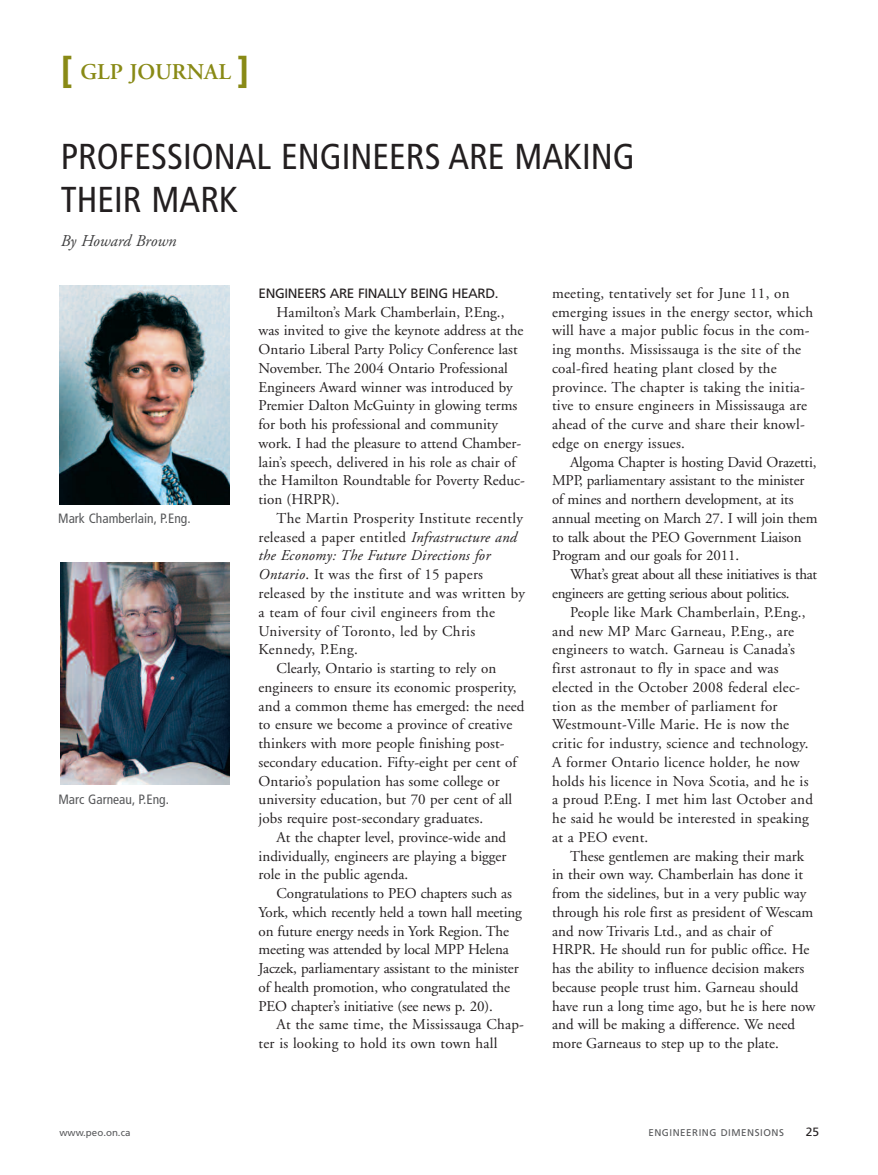
<style>
.page{position:relative;width:878px;height:1175px;background:#fff}
.page>*{position:absolute;margin:0;border:0;box-sizing:border-box;transform-origin:0 0}
.t1{font:condensed 36px/43.2px "Frutiger";color:#231f20}
.t2{font:600 22.5px "Adobe Garamond";color:#898a16}
.t3{font:italic 16.5px "Adobe Garamond";letter-spacing:-.01em;color:#3e3e3f}
.t4{font:15px/18.8px "Adobe Garamond";color:#231f20}
.t5{font:15px "Adobe Garamond";letter-spacing:.02em;color:#231f20}
.t6{font:15px/18.8px "Adobe Garamond";letter-spacing:-.02em;color:#231f20}
.t7{font:italic 15px "Adobe Garamond";letter-spacing:.02em;color:#231f20}
.t8{font:condensed 13.5px "Frutiger";color:#57585a}
.t9{font:13.5px "Frutiger";letter-spacing:-.03em;color:#231f20}
.t10{font:12px "Frutiger";color:#231f20}
.t11{font:9.75px "Frutiger";letter-spacing:.055em;color:#57585a}
.t12{font:9.75px "Frutiger";color:#57585a}
.s1{font-family:"Frutiger";font-weight:700;font-size:36px}
.s2{font-style:italic}
</style>
<div class="page">
<img style="left:59px;top:285px;width:170px;height:219px">
<img style="left:60px;top:562px;width:169px;height:223px">
<h2 class="t2" style="left:61px;top:63px;width:190px"><span class="s1">[</span> GLP JOURNAL <span class="s1">]</span></h2>
<h1 class="t1" style="left:61px;top:138px;width:575px">PROFESSIONAL ENGINEERS ARE MAKING<br>THEIR MARK</h1>
<p class="t3" style="left:61px;top:234px;width:117px">By Howard Brown</p>
<p class="t8" style="left:58px;top:513px;width:134px">Mark Chamberlain, P.Eng.</p>
<p class="t8" style="left:58px;top:794px;width:112px">Marc Garneau, P.Eng.</p>
<p class="t9" style="left:258px;top:288px;width:241px">ENGINEERS ARE FINALLY BEING HEARD.</p>
<p class="t4" style="left:258px;top:304px;width:268px;text-indent:18px">Hamilton’s Mark Chamberlain, P.Eng., was invited to give the keynote address at the Ontario Liberal Party Policy Conference last November. The 2004 Ontario Professional Engineers Award winner was introduced by Premier Dalton McGuinty in glowing terms for both his professional and community work. I had the pleasure to attend Chamber&shy;lain’s speech, delivered in his role as chair of the Hamilton Roundtable for Poverty Reduc&shy;tion (HRPR).</p>
<p class="t5" style="left:276px;top:512px;width:248px">The Martin Prosperity Institute recently</p>
<p class="t5" style="left:258px;top:531px;width:260px">released a paper entitled <span class="s2">Infrastructure and</span></p>
<p class="t7" style="left:258px;top:550px;width:233px">the Economy: The Future Directions for</p>
<p class="t5" style="left:258px;top:568px;width:226px"><span class="s2">Ontario</span>. It was the first of 15 papers</p>
<p class="t5" style="left:258px;top:587px;width:268px">released by the institute and was written by</p>
<p class="t5" style="left:258px;top:606px;width:238px">a team of four civil engineers from the</p>
<p class="t5" style="left:258px;top:625px;width:218px">University of Toronto, led by Chris</p>
<p class="t5" style="left:258px;top:643px;width:101px">Kennedy, P.Eng.</p>
<p class="t4" style="left:276px;top:660px;width:221px">Clearly, Ontario is starting to rely on</p>
<p class="t4" style="left:258px;top:679px;width:259px">engineers to ensure its economic prosperity,</p>
<p class="t4" style="left:258px;top:697px;width:267px">and a common theme has emerged: the need</p>
<p class="t4" style="left:258px;top:716px;width:255px">to ensure we become a province of creative</p>
<p class="t4" style="left:258px;top:735px;width:247px">thinkers with more people finishing post-</p>
<p class="t4" style="left:258px;top:754px;width:260px">secondary education. Fifty-eight per cent of</p>
<p class="t4" style="left:258px;top:772px;width:243px">Ontario’s population has some college or</p>
<p class="t4" style="left:258px;top:791px;width:255px">university education, but 70 per cent of all</p>
<p class="t4" style="left:258px;top:810px;width:226px">jobs require post-secondary graduates.</p>
<p class="t4" style="left:276px;top:829px;width:231px">At the chapter level, province-wide and</p>
<p class="t4" style="left:258px;top:847px;width:249px">individually, engineers are playing a bigger</p>
<p class="t4" style="left:258px;top:866px;width:151px">role in the public agenda.</p>
<p class="t4" style="left:276px;top:885px;width:237px">Congratulations to PEO chapters such as</p>
<p class="t4" style="left:258px;top:904px;width:265px">York, which recently held a town hall meeting</p>
<p class="t4" style="left:258px;top:922px;width:252px">on future energy needs in York Region. The</p>
<p class="t4" style="left:258px;top:941px;width:252px">meeting was attended by local MPP Helena</p>
<p class="t4" style="left:258px;top:960px;width:261px">Jaczek, parliamentary assistant to the minister</p>
<p class="t4" style="left:258px;top:979px;width:253px">of health promotion, who congratulated the</p>
<p class="t4" style="left:258px;top:997px;width:236px">PEO chapter’s initiative (see news p. 20).</p>
<p class="t4" style="left:276px;top:1016px;width:249px">At the same time, the Mississauga Chap-</p>
<p class="t4" style="left:258px;top:1035px;width:240px">ter is looking to hold its own town hall</p>
<p class="t4" style="left:552px;top:285px;width:262px">meeting, tentatively set for June 11, on emerging issues in the energy sector, which will have a major public focus in the com&shy;ing months. Mississauga is the site of the coal-fired heating plant closed by the province. The chapter is taking the initia&shy;tive to ensure engineers in Mississauga are ahead of the curve and share their knowl&shy;edge on energy issues.</p>
<p class="t4" style="left:552px;top:454px;width:267px;text-indent:18px">Algoma Chapter is hosting David Orazetti, MPP, parliamentary assistant to the minister of mines and northern development, at its annual meeting on March 27. I will join them to talk about the PEO Government Liaison Program and our goals for 2011.</p>
<p class="t6" style="left:552px;top:566px;width:267px;text-indent:18px">What’s great about all these initiatives is that engineers are getting serious about politics.</p>
<p class="t4" style="left:552px;top:604px;width:262px;text-indent:18px">People like Mark Chamberlain, P.Eng., and new MP Marc Garneau, P.Eng., are engineers to watch. Garneau is Canada’s first astronaut to fly in space and was elected in the October 2008 federal elec&shy;tion as the member of parliament for Westmount-Ville Marie. He is now the critic for industry, science and technology.<br>A former Ontario licence holder, he now holds his licence in Nova Scotia, and he is a proud P.Eng. I met him last October and he said he would be interested in speaking at a PEO event.</p>
<p class="t4" style="left:552px;top:847px;width:265px;text-indent:18px">These gentlemen are making their mark in their own way. Chamberlain has done it from the sidelines, but in a very public way through his role first as president of Wescam and now Trivaris Ltd., and as chair of HRPR. He should run for public office. He has the ability to influence decision makers because people trust him. Garneau should have run a long time ago, but he is here now and will be making a difference. We need more Garneaus to step up to the plate.</p>
<p class="t12" style="left:59px;top:1128px;width:72px">www.peo.on.ca</p>
<p class="t11" style="left:648px;top:1128px;width:137px">ENGINEERING DIMENSIONS</p>
<p class="t10" style="left:805px;top:1126px;width:15px">25</p>
</div>
